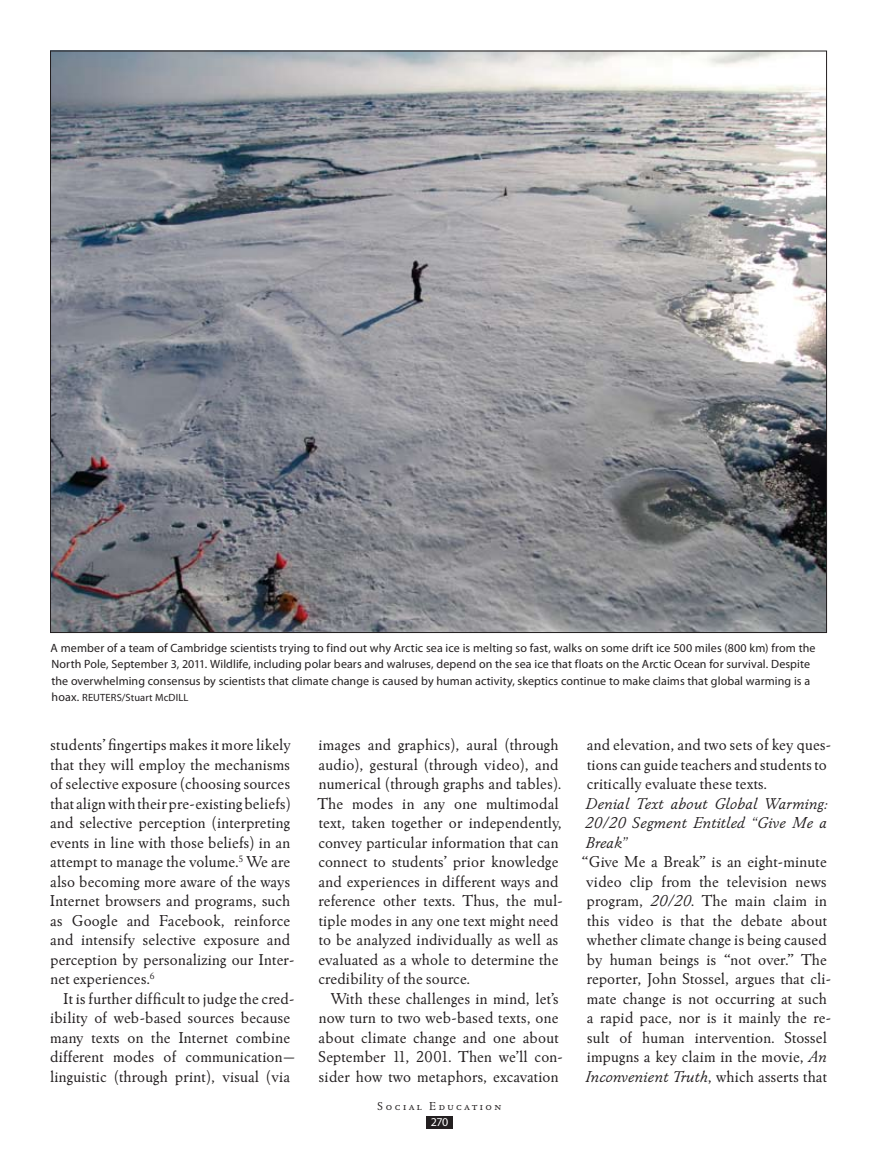
<style>
.page{position:relative;width:878px;height:1161px;background:#fff}
.page>*{position:absolute;margin:0;border:0;box-sizing:border-box;transform-origin:0 0}
.t1{font:16.5px/19.5px "Winchester New ITC";letter-spacing:.01em;color:#231f20}
.t2{font:italic 16.5px/19.5px "Winchester New ITC";letter-spacing:.01em;color:#231f20;text-align:justify}
.t3{font:12px/16.5px "Myriad Pro";letter-spacing:.01em;color:#231f20}
.t4{font:12px "Winchester New ITC Book SC";letter-spacing:.2em;color:#231f20}
.t5{font:12px "Myriad Pro";color:#fff}
.t6{font:10.5px "Myriad Pro";letter-spacing:.015em;color:#231f20}
.s1{font-size:12px}
.s2{font-style:italic}
</style>
<div class="page">
<div style="left:426px;top:1117px;width:26px;height:12px;background:#231f20"></div>
<img style="left:52px;top:53px;width:772px;height:578px">
<p class="t3" style="left:51px;top:640px;width:766px">A member of a team of Cambridge scientists trying to find out why Arctic sea ice is melting so fast, walks on some drift ice 500 miles (800 km) from the<br>North Pole, September 3, 2011. Wildlife, including polar bears and walruses, depend on the sea ice that floats on the Arctic Ocean for survival. Despite the overwhelming consensus by scientists that climate change is caused by human activity, skeptics continue to make claims that global warming is a</p>
<p class="t6" style="left:52px;top:692px;width:138px"><span class="s1">hoax.</span> REUTERS/Stuart McDILL</p>
<p class="t1" style="left:50px;top:735px;width:246px">students’ fingertips makes it more likely that they will employ the mechanisms of selective exposure (choosing sources that align with their pre-existing beliefs) and selective perception (interpreting events in line with those beliefs) in an attempt to manage the volume.<sup>5</sup> We are also becoming more aware of the ways Internet browsers and programs, such as Google and Facebook, reinforce and intensify selective exposure and perception by personalizing our Inter&shy;net experiences.<sup>6</sup></p>
<p class="t1" style="left:50px;top:988px;width:247px;text-indent:13px">It is further difficult to judge the cred&shy;ibility of web-based sources because many texts on the Internet combine different modes of communication— linguistic (through print), visual (via</p>
<p class="t1" style="left:317px;top:735px;width:247px">images and graphics), aural (through audio), gestural (through video), and numerical (through graphs and tables).<br>The modes in any one multimodal text, taken together or independently, convey particular information that can connect to students’ prior knowledge and experiences in different ways and reference other texts. Thus, the mul&shy;tiple modes in any one text might need to be analyzed individually as well as evaluated as a whole to determine the credibility of the source.</p>
<p class="t1" style="left:318px;top:988px;width:246px;text-align:center">With these challenges in mind, let’s now turn to two web-based texts, one about climate change and one about September 11, 2001. Then we’ll con&shy;sider how two metaphors, excavation</p>
<p class="t4" style="left:377px;top:1098px;width:125px">Social Education</p>
<p class="t5" style="left:431px;top:1116px;width:19px">270</p>
<p class="t1" style="left:586px;top:735px;width:246px">and elevation, and two sets of key ques&shy;tions can guide teachers and students to critically evaluate these texts.</p>
<p class="t2" style="left:585px;top:793px;width:244px">Denial Text about Global Warming:<br>20/20 Segment Entitled “Give Me a Break”</p>
<p class="t1" style="left:581px;top:852px;width:251px">“Give Me a Break” is an eight-minute video clip from the television news program, <span class="s2">20/20</span>. The main claim in this video is that the debate about whether climate change is being caused by human beings is “not over.” The reporter, John Stossel, argues that cli&shy;mate change is not occurring at such a rapid pace, nor is it mainly the re&shy;sult of human intervention. Stossel impugns a key claim in the movie, <span class="s2">An Inconvenient Truth</span>, which asserts that</p>
</div>
